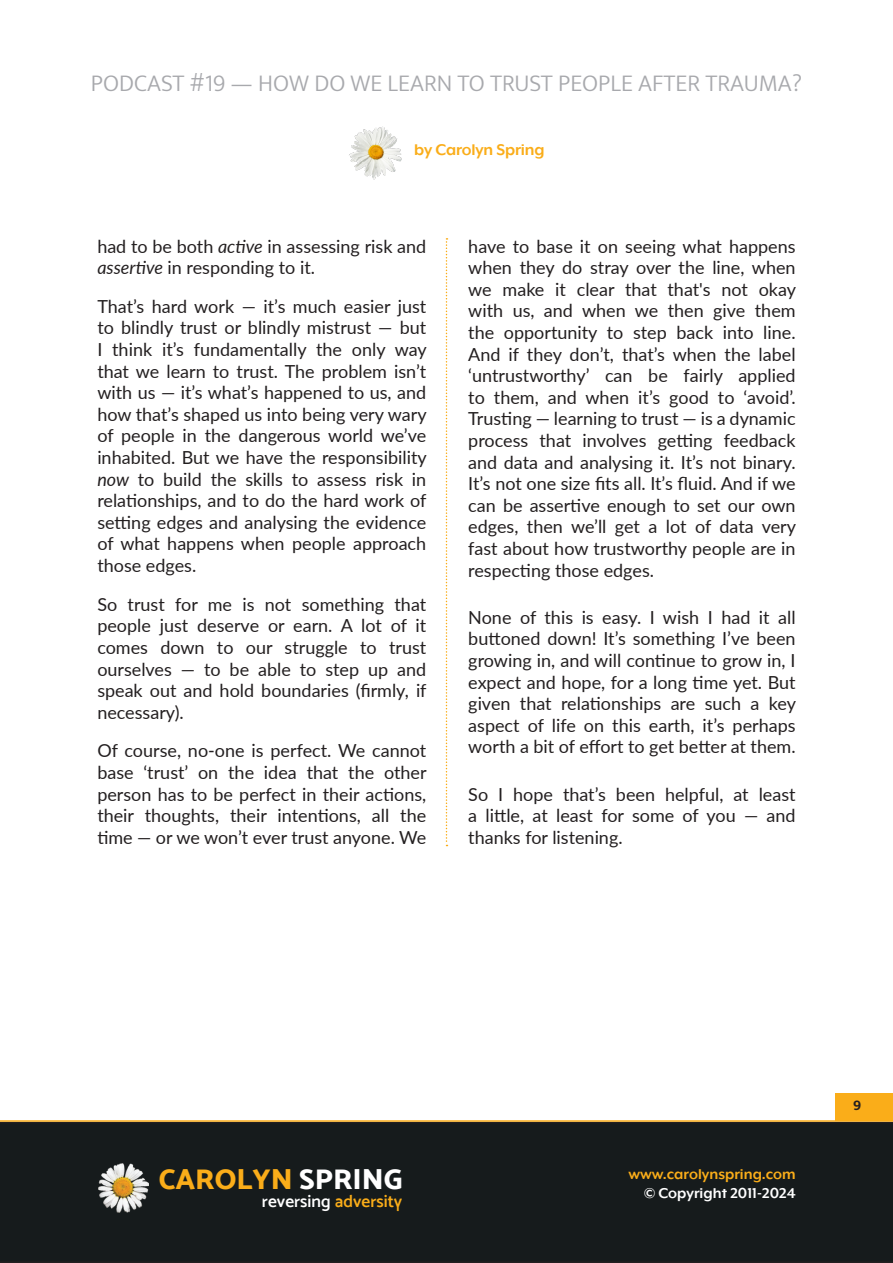
<style>
.page{position:relative;width:893px;height:1263px;background:#fff}
.page>*{position:absolute;margin:0;border:0;box-sizing:border-box;transform-origin:0 0}
.t1{font:28.95px "Mosk Extra Bold 800";color:#faad19}
.t2{font:300 24px "Mukta";color:#a8a9ad}
.Transcript_Body{font:18px/21.6px "Lato";color:#231f20;text-align:justify}
.t3{font:700 18px "Mr Eaves XL Mod OT";letter-spacing:-.01em;color:#faad19}
.t4{font:17.4px "Mosk Semi Bold 600";color:#fff}
.t5{font:700 16.5px "Mr Eaves XL Mod OT";color:#faad19}
.t6{font:700 16.5px "Mr Eaves XL Mod OT";color:#fff}
.t7{font:700 15px "Mukta";color:#231f20}
.s1{font-style:italic}
.s2{color:#fff}
.s3{color:#faad19}
</style>
<div class="page">
<img style="left:349px;top:126px;width:53px;height:54px">
<svg style="left:446px;top:238px;width:1px;height:608px"></svg>
<div style="left:0;top:1122px;width:893px;height:141px;background:#161b1c"></div>
<hr style="left:0;top:1120px;width:893px;height:2px;background:#faad19">
<div style="left:835px;top:1093px;width:58px;height:27px;background:#faad19"></div>
<img style="left:98px;top:1163px;width:51px;height:49px">
<h2 class="t2" style="left:91px;top:69px;width:713px">PODCAST #19 — HOW DO WE LEARN TO TRUST PEOPLE AFTER TRAUMA?</h2>
<p class="t3" style="left:414px;top:140px;width:132px">by Carolyn Spring</p>
<p class="Transcript_Body" style="left:97px;top:235px;width:330px">had to be both <span class="s1">active</span> in assessing risk and <span class="s1">assertive</span> in responding to it.</p>
<p class="Transcript_Body" style="left:97px;top:295px;width:331px">That’s hard work — it’s much easier just to blindly trust or blindly mistrust — but I think it’s fundamentally the only way that we learn to trust. The problem isn’t with us — it’s what’s happened to us, and how that’s shaped us into being very wary of people in the dangerous world we’ve inhabited. But we have the responsibility <span class="s1">now</span> to build the skills to assess risk in relationships, and to do the hard work of setting edges and analysing the evidence of what happens when people approach those edges.</p>
<p class="Transcript_Body" style="left:97px;top:593px;width:331px">So trust for me is not something that people just deserve or earn. A lot of it comes down to our struggle to trust ourselves — to be able to step up and speak out and hold boundaries (firmly, if necessary).</p>
<p class="Transcript_Body" style="left:97px;top:739px;width:331px">Of course, no-one is perfect. We cannot base ‘trust’ on the idea that the other person has to be perfect in their actions, their thoughts, their intentions, all the time — or we won’t ever trust anyone. We</p>
<p class="Transcript_Body" style="left:468px;top:235px;width:329px">have to base it on seeing what happens when they do stray over the line, when we make it clear that that's not okay with us, and when we then give them the opportunity to step back into line.<br>And if they don’t, that’s when the label ‘untrustworthy’ can be fairly applied to them, and when it’s good to ‘avoid’.<br>Trusting — learning to trust — is a dynamic process that involves getting feedback and data and analysing it. It’s not binary.<br>It’s not one size fits all. It’s fluid. And if we can be assertive enough to set our own edges, then we’ll get a lot of data very fast about how trustworthy people are in respecting those edges.</p>
<p class="Transcript_Body" style="left:468px;top:606px;width:329px">None of this is easy. I wish I had it all buttoned down! It’s something I’ve been growing in, and will continue to grow in, I expect and hope, for a long time yet. But given that relationships are such a key aspect of life on this earth, it’s perhaps worth a bit of effort to get better at them.</p>
<p class="Transcript_Body" style="left:468px;top:782px;width:329px">So I hope that’s been helpful, at least a little, at least for some of you — and thanks for listening.</p>
<h1 class="t1" style="left:159px;top:1161px;width:245px">CAROLYN <span class="s2">SPRING</span></h1>
<p class="t4" style="left:262px;top:1191px;width:142px">reversing <span class="s3">adversity</span></p>
<p class="t5" style="left:628px;top:1164px;width:169px">www.carolynspring.com</p>
<p class="t6" style="left:644px;top:1184px;width:153px">© Copyright 2011-2024</p>
<p class="t7" style="left:853px;top:1096px;width:10px">9</p>
</div>
